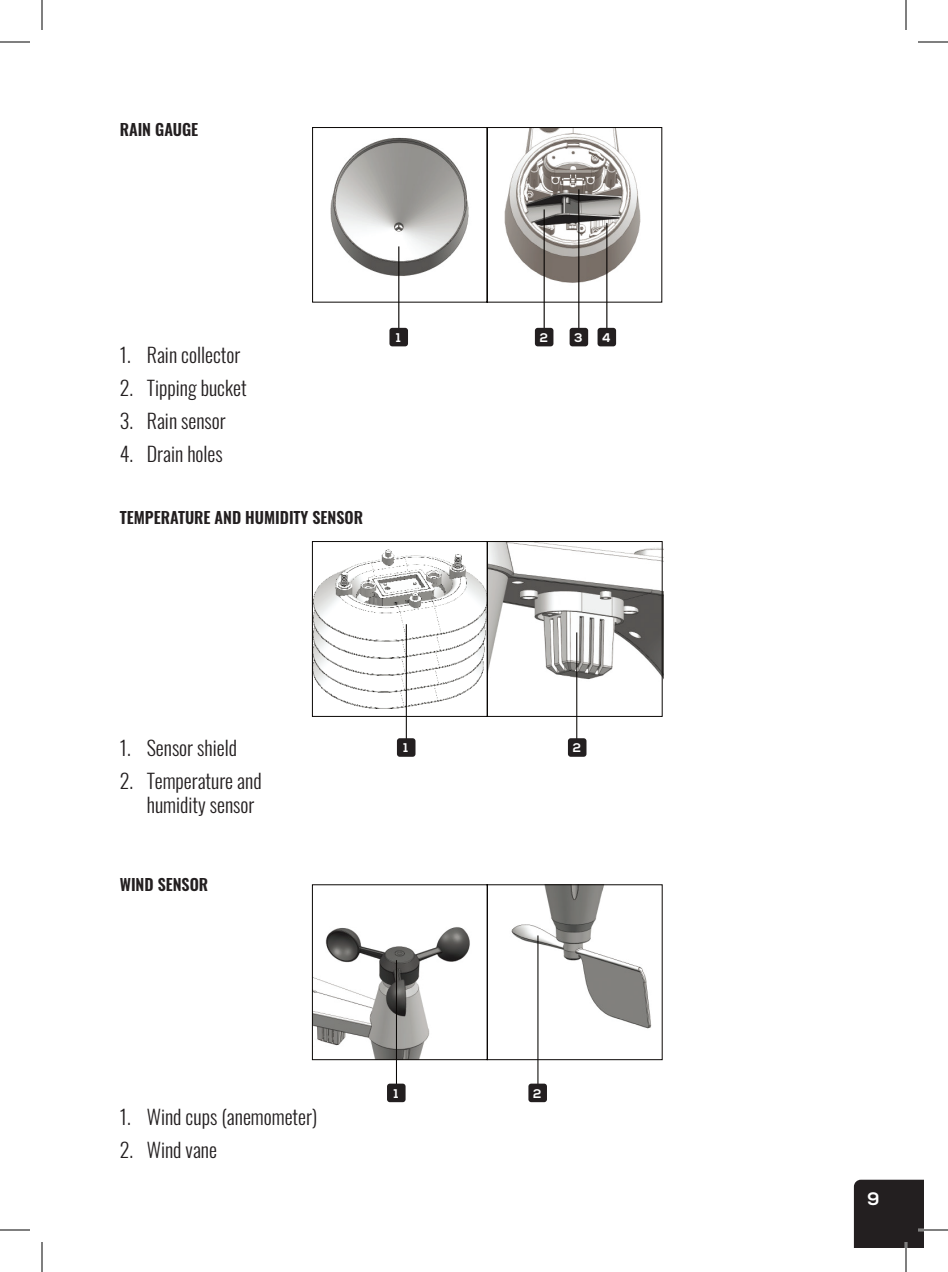
<style>
.page{position:relative;width:948px;height:1272px;background:#fff}
.page>*{position:absolute;margin:0;border:0;box-sizing:border-box;transform-origin:0 0}
.t1{font:300 20px/24px "Oswald";color:#231f20}
.t2{font:700 18px "Nexa";color:#fff}
.t3{font:600 16px "Oswald";color:#231f20}
.t4{font:700 12.6px "Nexa";color:#fff}
</style>
<div class="page">
<div style="left:854px;top:1180px;width:70px;height:68px;background:#231f20"></div>
<svg style="left:312px;top:127px;width:351px;height:176px"></svg>
<hr style="left:398px;top:246px;width:1px;height:90px;background:#0a0705">
<hr style="left:544px;top:209px;width:1px;height:127px;background:#0a0705">
<hr style="left:578px;top:189px;width:1px;height:147px;background:#0a0705">
<hr style="left:606px;top:223px;width:1px;height:113px;background:#0a0705">
<svg style="left:311px;top:541px;width:352px;height:176px"></svg>
<hr style="left:406px;top:624px;width:1px;height:116px;background:#0a0705">
<hr style="left:576px;top:632px;width:1px;height:108px;background:#0a0705">
<svg style="left:311px;top:884px;width:352px;height:177px"></svg>
<hr style="left:396px;top:960px;width:1px;height:139px;background:#0a0705">
<hr style="left:537px;top:935px;width:1px;height:164px;background:#0a0705">
<div style="left:389px;top:328px;width:19px;height:18px;background:#231f20;border-radius:3px"></div>
<div style="left:397px;top:738px;width:19px;height:19px;background:#231f20;border-radius:3px"></div>
<div style="left:387px;top:1084px;width:19px;height:18px;background:#231f20;border-radius:3px"></div>
<div style="left:535px;top:328px;width:18px;height:18px;background:#231f20;border-radius:3px"></div>
<div style="left:568px;top:738px;width:19px;height:19px;background:#231f20;border-radius:3px"></div>
<div style="left:528px;top:1084px;width:19px;height:18px;background:#231f20;border-radius:3px"></div>
<div style="left:570px;top:328px;width:18px;height:18px;background:#231f20;border-radius:3px"></div>
<div style="left:598px;top:328px;width:18px;height:18px;background:#231f20;border-radius:3px"></div>
<hr style="left:918px;top:1229px;width:30px;height:2px;background:#fff">
<hr style="left:905px;top:1242px;width:2px;height:30px;background:#fff">
<hr style="left:0;top:42px;width:30px;height:1px;background:#000">
<hr style="left:918px;top:42px;width:30px;height:1px;background:#000">
<hr style="left:0;top:1230px;width:30px;height:1px;background:#000">
<hr style="left:918px;top:1230px;width:30px;height:1px;background:#000">
<hr style="left:42px;top:0;width:1px;height:30px;background:#000">
<hr style="left:42px;top:1242px;width:1px;height:30px;background:#000">
<hr style="left:906px;top:0;width:1px;height:30px;background:#000">
<hr style="left:906px;top:1242px;width:1px;height:30px;background:#000">
<p class="t3" style="left:120px;top:122px;width:80px">RAIN GAUGE</p>
<p class="t1" style="left:120px;top:341px;width:122px">1. Rain collector</p>
<p class="t1" style="left:120px;top:374px;width:128px">2. Tipping bucket</p>
<p class="t1" style="left:120px;top:407px;width:108px">3. Rain sensor</p>
<p class="t1" style="left:120px;top:440px;width:105px">4. Drain holes</p>
<p class="t3" style="left:120px;top:509px;width:245px">TEMPERATURE AND HUMIDITY SENSOR</p>
<p class="t4" style="left:396px;top:330px;width:6px">1</p>
<p class="t1" style="left:120px;top:734px;width:119px">1. Sensor shield</p>
<p class="t1" style="left:147px;top:767px;width:116px;text-indent:-27px">2. Temperature and humidity sensor</p>
<p class="t3" style="left:120px;top:876px;width:90px">WIND SENSOR</p>
<p class="t4" style="left:404px;top:741px;width:6px">1</p>
<p class="t1" style="left:120px;top:1103px;width:199px">1. Wind cups (anemometer)</p>
<p class="t1" style="left:120px;top:1136px;width:99px">2. Wind vane</p>
<p class="t4" style="left:394px;top:1086px;width:6px">1</p>
<p class="t4" style="left:540px;top:330px;width:10px">2</p>
<p class="t4" style="left:575px;top:330px;width:10px">3</p>
<p class="t4" style="left:602px;top:330px;width:10px">4</p>
<p class="t4" style="left:573px;top:741px;width:10px">2</p>
<p class="t4" style="left:533px;top:1086px;width:10px">2</p>
<p class="t2" style="left:868px;top:1188px;width:14px">9</p>
</div>
